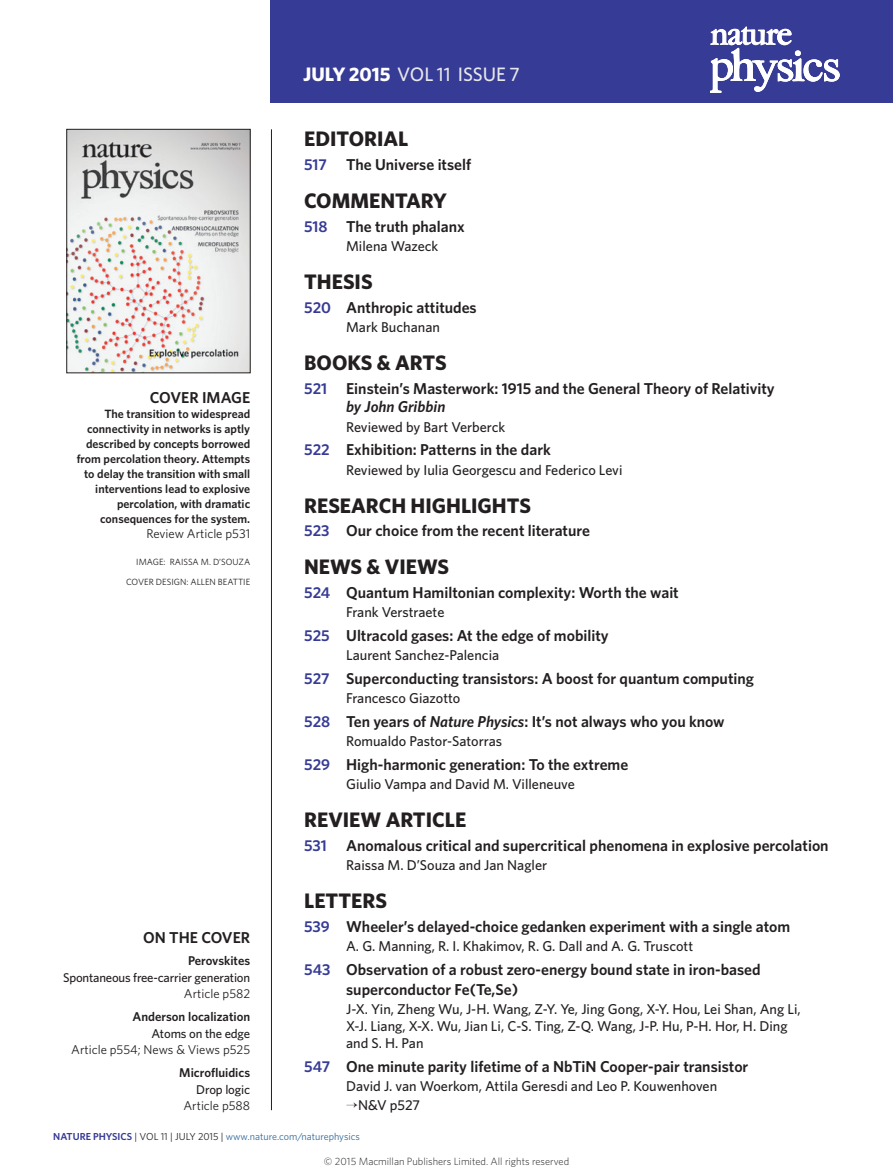
<style>
.page{position:relative;width:893px;height:1174px;background:#fff}
.page>*{position:absolute;margin:0;border:0;box-sizing:border-box;transform-origin:0 0}
.Section_name{font:700 21px "Whitney";color:#231f20}
.t1{font:500 19.5px "Whitney";color:#e6e7e9}
.Story_name{font:600 15.75px/18.9px "Whitney";color:#231f20}
.Sidebar_head_1{font:600 15.75px "Whitney";color:#231f20}
.Author_page_xxx{font:500 14.25px/17.1px "Whitney";color:#231f20}
.Cover_line_second{font:500 12.75px "Whitney";letter-spacing:-.015em;color:#231f20}
.Cover_line_pxxx{font:12.75px "Whitney";color:#231f20}
.Cover_line_first{font:600 12.75px "Whitney";color:#231f20}
.Sidebar_body_text{font:12.75px "Whitney";color:#231f20}
.Sidebar_body_text-2{font:600 12px/15px "Whitney";color:#231f20;text-align:right}
.t2{font:300 10.5px "Whitney";color:#231f20}
.t3{font:10.2px "Whitney";color:#2f679b}
.Picture_credit{font:9px "Whitney";color:#231f20}
.s1{font-weight:700;color:#fff}
.s2{color:#363b95}
.s3{font-style:italic}
.s4{font-weight:600;color:#363b95}
.s5{color:#231f20}
</style>
<div class="page">
<img style="left:69px;top:131px;width:179px;height:240px">
<hr style="left:271px;top:129px;width:1px;height:981px;background:#231f20">
<div style="left:271px;top:0;width:622px;height:103px;background:#363b95"></div>
<svg style="left:710px;top:27px;width:129px;height:66px"></svg>
<p class="t1" style="left:303px;top:61px;width:218px"><span class="s1">JULY 2015</span> VOL 11 ISSUE 7</p>
<p class="Section_name" style="left:304px;top:125px;width:106px">EDITORIAL</p>
<p class="Story_name" style="left:304px;top:155px;width:169px"><span class="s2">517</span> The Universe itself</p>
<p class="Section_name" style="left:304px;top:186px;width:144px">COMMENTARY</p>
<p class="Story_name" style="left:304px;top:216px;width:162px"><span class="s2">518</span> The truth phalanx</p>
<p class="Author_page_xxx" style="left:346px;top:237px;width:94px">Milena Wazeck</p>
<p class="Section_name" style="left:304px;top:267px;width:70px">THESIS</p>
<p class="Story_name" style="left:304px;top:297px;width:174px"><span class="s2">520</span> Anthropic attitudes</p>
<p class="Author_page_xxx" style="left:346px;top:318px;width:95px">Mark Buchanan</p>
<p class="Section_name" style="left:304px;top:348px;width:144px">BOOKS &amp; ARTS</p>
<p class="Story_name" style="left:346px;top:378px;width:430px;text-indent:-42px"><span class="s2">521</span> Einstein’s Masterwork: 1915 and the General Theory of Relativity <span class="s3">by John Gribbin</span></p>
<p class="Author_page_xxx" style="left:346px;top:418px;width:161px">Reviewed by Bart Verberck</p>
<p class="Story_name" style="left:304px;top:440px;width:248px"><span class="s2">522</span> Exhibition: Patterns in the dark</p>
<p class="Author_page_xxx" style="left:346px;top:461px;width:278px">Reviewed by Iulia Georgescu and Federico Levi</p>
<p class="Section_name" style="left:304px;top:491px;width:228px">RESEARCH HIGHLIGHTS</p>
<p class="Story_name" style="left:304px;top:521px;width:287px"><span class="s2">523</span> Our choice from the recent literature</p>
<p class="Section_name" style="left:304px;top:553px;width:146px">NEWS &amp; VIEWS</p>
<p class="Story_name" style="left:304px;top:583px;width:376px"><span class="s2">524</span> Quantum Hamiltonian complexity: Worth the wait</p>
<p class="Author_page_xxx" style="left:346px;top:603px;width:100px">Frank Verstraete</p>
<p class="Story_name" style="left:304px;top:626px;width:306px"><span class="s2">525</span> Ultracold gases: At the edge of mobility</p>
<p class="Author_page_xxx" style="left:346px;top:646px;width:155px">Laurent Sanchez-Palencia</p>
<p class="Story_name" style="left:304px;top:669px;width:451px"><span class="s2">527</span> Superconducting transistors: A boost for quantum computing</p>
<p class="Author_page_xxx" style="left:346px;top:689px;width:116px">Francesco Giazotto</p>
<p class="Story_name" style="left:304px;top:712px;width:422px"><span class="s2">528</span> Ten years of <span class="s3">Nature Physics</span>: It’s not always who you know</p>
<p class="Author_page_xxx" style="left:346px;top:732px;width:157px">Romualdo Pastor-Satorras</p>
<p class="Story_name" style="left:304px;top:755px;width:326px"><span class="s2">529</span> High-harmonic generation: To the extreme</p>
<p class="Author_page_xxx" style="left:346px;top:775px;width:230px">Giulio Vampa and David M. Villeneuve</p>
<p class="Section_name" style="left:304px;top:806px;width:164px">REVIEW ARTICLE</p>
<p class="Story_name" style="left:304px;top:836px;width:526px"><span class="s2">531</span> Anomalous critical and supercritical phenomena in explosive percolation</p>
<p class="Author_page_xxx" style="left:346px;top:856px;width:203px">Raissa M. D’Souza and Jan Nagler</p>
<p class="Section_name" style="left:304px;top:887px;width:84px">LETTERS</p>
<p class="Story_name" style="left:304px;top:916px;width:488px"><span class="s2">539</span> Wheeler’s delayed-choice gedanken experiment with a single atom</p>
<p class="Author_page_xxx" style="left:346px;top:937px;width:348px">A. G. Manning, R. I. Khakimov, R. G. Dall and A. G. Truscott</p>
<p class="Story_name" style="left:346px;top:959px;width:416px;line-height:19.5px;text-indent:-42px"><span class="s2">543</span> Observation of a robust zero-energy bound state in iron-based superconductor Fe(Te,Se)</p>
<p class="Author_page_xxx" style="left:346px;top:1000px;width:456px">J-X. Yin, Zheng Wu, J-H. Wang, Z-Y. Ye, Jing Gong, X-Y. Hou, Lei Shan, Ang Li,<br>X-J. Liang, X-X. Wu, Jian Li, C-S. Ting, Z-Q. Wang, J-P. Hu, P-H. Hor, H. Ding and S. H. Pan</p>
<p class="Story_name" style="left:304px;top:1056px;width:446px"><span class="s2">547</span> One minute parity lifetime of a NbTiN Cooper-pair transistor</p>
<p class="Author_page_xxx" style="left:346px;top:1077px;width:373px">David J. van Woerkom, Attila Geresdi and Leo P. Kouwenhoven</p>
<p class="Author_page_xxx" style="left:346px;top:1096px;width:75px">→N&amp;V p527</p>
<p class="t3" style="left:53px;top:1129px;width:308px"><span class="s4">NATURE PHYSICS</span> <span class="s5">| VOL 11 | JULY 2015 |</span> www.nature.com/naturephysics</p>
<p class="Sidebar_head_1" style="left:150px;top:387px;width:102px">COVER IMAGE</p>
<p class="Sidebar_body_text-2" style="left:77px;top:406px;width:175px">The transition to widespread connectivity in networks is aptly described by concepts borrowed from percolation theory. Attempts to delay the transition with small interventions lead to explosive percolation, with dramatic consequences for the system.</p>
<p class="Sidebar_body_text" style="left:146px;top:525px;width:105px">Review Article p531</p>
<p class="Picture_credit" style="left:136px;top:555px;width:115px">IMAGE: RAISSA M. D’SOUZA</p>
<p class="Picture_credit" style="left:126px;top:576px;width:126px">COVER DESIGN: ALLEN BEATTIE</p>
<p class="Sidebar_head_1" style="left:143px;top:926px;width:109px">ON THE COVER</p>
<p class="Cover_line_first" style="left:188px;top:952px;width:64px">Perovskites</p>
<p class="Cover_line_second" style="left:63px;top:969px;width:189px">Spontaneous free-carrier generation</p>
<p class="Cover_line_pxxx" style="left:184px;top:985px;width:68px">Article p582</p>
<p class="Cover_line_first" style="left:133px;top:1008px;width:119px">Anderson localization</p>
<p class="Cover_line_second" style="left:152px;top:1025px;width:100px">Atoms on the edge</p>
<p class="Cover_line_pxxx" style="left:71px;top:1041px;width:180px">Article p554; News &amp; Views p525</p>
<p class="Cover_line_first" style="left:179px;top:1064px;width:72px">Microfluidics</p>
<p class="Cover_line_second" style="left:196px;top:1080px;width:55px">Drop logic</p>
<p class="Cover_line_pxxx" style="left:183px;top:1097px;width:68px">Article p588</p>
<p class="t2" style="left:324px;top:1154px;width:247px">© 2015 Macmillan Publishers Limited. All rights reserved</p>
</div>
